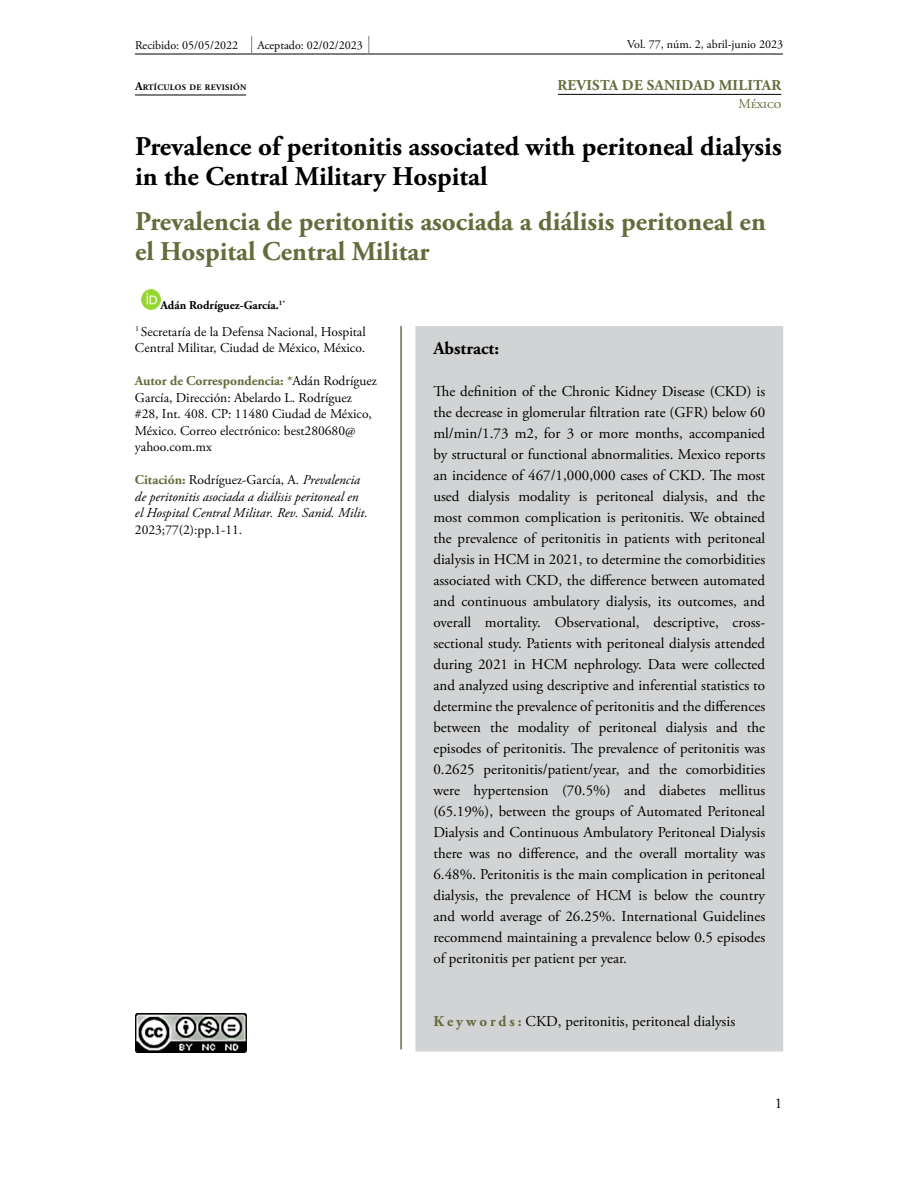
<style>
.page{position:relative;width:918px;height:1188px;background:#fff}
.page>*{position:absolute;margin:0;border:0;box-sizing:border-box;transform-origin:0 0}
.t1{font:700 27px/30px "Adobe Garamond Pro";color:#000}
.t2{font:700 27px/30px "Adobe Garamond Pro";color:#656b3b}
.t3{font:700 18px "Adobe Garamond Pro";color:#000}
.t4{font:15px/21px "Adobe Garamond Pro";color:#000;text-align:justify}
.t5{font:700 15px "Adobe Garamond Pro";letter-spacing:.015em;color:#656b3b}
.t6{font:13.5px/16.5px "Adobe Garamond Pro";color:#000}
.t7{font:italic 13.5px/16.5px "Adobe Garamond Pro";color:#000}
.t8{font:13.5px "Adobe Garamond Pro";color:#656b3b}
.t9{font:12px "Adobe Garamond Pro";color:#000}
.t10{font:700 12px "Adobe Garamond Pro";color:#000}
.t11{font:700 8.4px "Adobe Garamond Pro";letter-spacing:.035em;color:#000}
.s1{font-size:12px}
.s2{font-weight:700;color:#656b3b}
.s3{font-weight:700;font-style:normal;color:#656b3b}
.s4{font-style:normal}
</style>
<div class="page">
<hr style="left:135px;top:95px;width:111px;height:1px;background:#000">
<hr style="left:135px;top:54px;width:648px;height:1px;background:#000">
<svg style="left:251px;top:36px;width:1px;height:18px"></svg>
<svg style="left:369px;top:36px;width:1px;height:18px"></svg>
<hr style="left:558px;top:94px;width:223px;height:1px;background:#000">
<img style="left:141px;top:290px;width:19px;height:19px">
<div style="left:415px;top:325px;width:369px;height:727px;background:#d1d3d4"></div>
<div style="left:414px;top:325px;width:371px;height:728px;border:2px solid #fff"></div>
<hr style="left:400px;top:326px;width:2px;height:723px;background:#656b3b">
<img style="left:135px;top:1013px;width:112px;height:39px">
<p class="t9" style="left:135px;top:38px;width:105px">Recibido: 05/05/2022</p>
<p class="t9" style="left:257px;top:38px;width:107px">Aceptado: 02/02/2023</p>
<p class="t9" style="left:627px;top:37px;width:157px">Vol. 77, núm. 2, abril-junio 2023</p>
<p class="t11" style="left:135px;top:83px;width:113px"><span class="s1">A</span>RTÍCULOS DE REVISIÓN</p>
<p class="t5" style="left:557px;top:76px;width:225px">REVISTA DE SANIDAD MILITAR</p>
<p class="t8" style="left:738px;top:95px;width:45px">México</p>
<h1 class="t1" style="left:135px;top:132px;width:648px">Prevalence of peritonitis associated with peritoneal dialysis in the Central Military Hospital</h1>
<h1 class="t2" style="left:135px;top:207px;width:632px">Prevalencia de peritonitis asociada a diálisis peritoneal en el Hospital Central Militar</h1>
<p class="t10" style="left:160px;top:298px;width:126px">Adán Rodríguez-García.<sup>1*</sup></p>
<p class="t3" style="left:433px;top:337px;width:67px">Abstract:</p>
<p class="t4" style="left:433px;top:381px;width:333px">The definition of the Chronic Kidney Disease (CKD) is the decrease in glomerular filtration rate (GFR) below 60 ml/min/1.73 m2, for 3 or more months, accompanied by structural or functional abnormalities. Mexico reports an incidence of 467/1,000,000 cases of CKD. The most used dialysis modality is peritoneal dialysis, and the most common complication is peritonitis. We obtained the prevalence of peritonitis in patients with peritoneal dialysis in HCM in 2021, to determine the comorbidities associated with CKD, the difference between automated and continuous ambulatory dialysis, its outcomes, and overall mortality. Observational, descriptive, cross&shy;sectional study. Patients with peritoneal dialysis attended during 2021 in HCM nephrology. Data were collected and analyzed using descriptive and inferential statistics to determine the prevalence of peritonitis and the differences between the modality of peritoneal dialysis and the episodes of peritonitis. The prevalence of peritonitis was 0.2625 peritonitis/patient/year, and the comorbidities were hypertension (70.5%) and diabetes mellitus (65.19%), between the groups of Automated Peritoneal Dialysis and Continuous Ambulatory Peritoneal Dialysis there was no difference, and the overall mortality was 6.48%. Peritonitis is the main complication in peritoneal dialysis, the prevalence of HCM is below the country and world average of 26.25%. International Guidelines recommend maintaining a prevalence below 0.5 episodes of peritonitis per patient per year.</p>
<p class="t6" style="left:135px;top:324px;width:232px"><sup>1</sup> Secretaría de la Defensa Nacional, Hospital<br>Central Militar, Ciudad de México, México.</p>
<p class="t6" style="left:135px;top:373px;width:243px"><span class="s2">Autor de Correspondencia: *</span>Adán Rodríguez García, Dirección: Abelardo L. Rodríguez #28, Int. 408. CP: 11480 Ciudad de México, México. Correo electrónico: best280680@ yahoo.com.mx</p>
<p class="t7" style="left:135px;top:472px;width:234px"><span class="s3">Citación:</span> <span class="s4">Rodríguez-García, A.</span> Prevalencia de peritonitis asociada a diálisis peritoneal en el Hospital Central Militar. Rev. Sanid. Milit.</p>
<p class="t6" style="left:135px;top:522px;width:109px">2023;77(2):pp.1-11.</p>
<p class="t4" style="left:433px;top:1011px;width:303px"><span class="s2">K e y w o r d s :</span> CKD, peritonitis, peritoneal dialysis</p>
<p class="t4" style="left:775px;top:1093px;width:9px">1</p>
</div>
